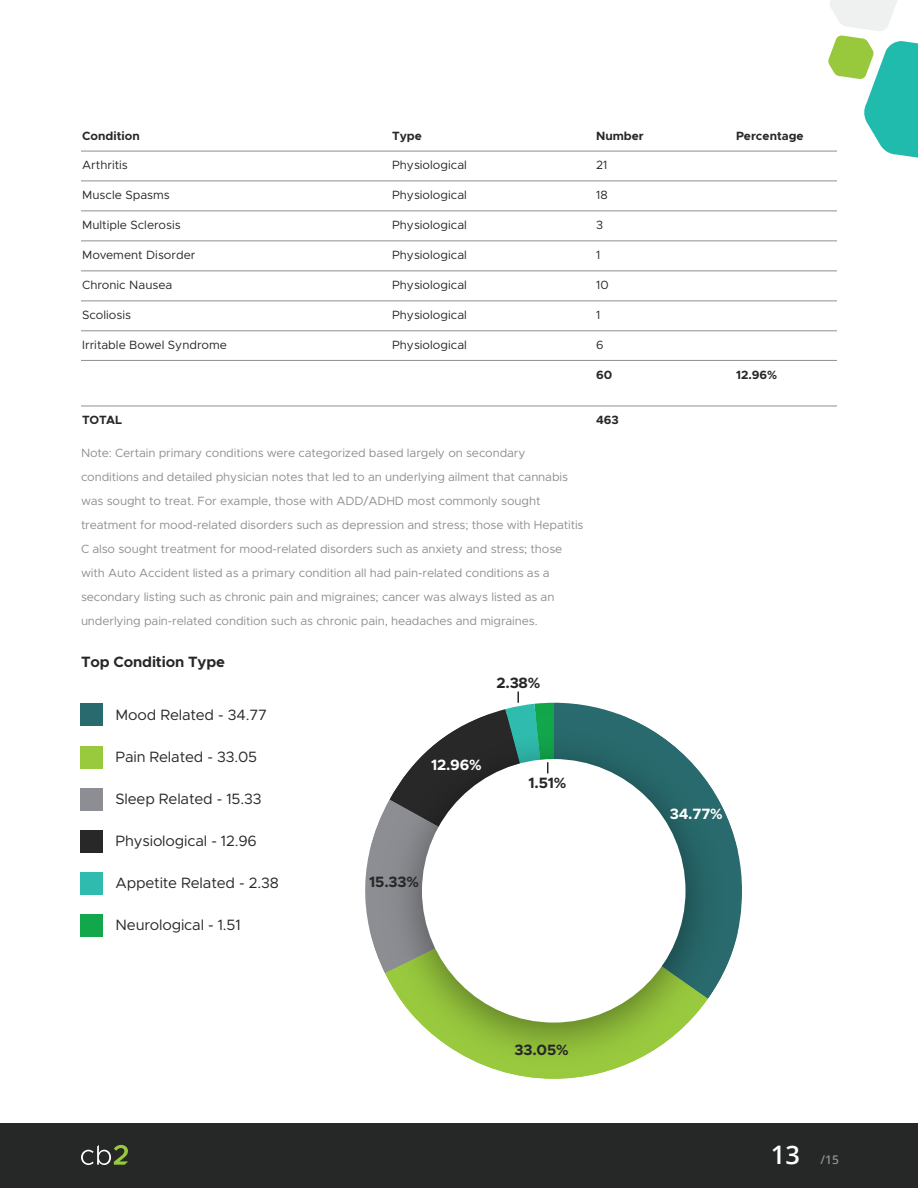
<style>
.page{position:relative;width:918px;height:1188px;background:#fff}
.page>*{position:absolute;margin:0;border:0;box-sizing:border-box;transform-origin:0 0}
.Legend_Text{font:15px "Metropolis";letter-spacing:-.01em;color:#262727}
.Pie_Chart_Text{font:700 15px "Metropolis";letter-spacing:-.01em;color:#262727}
.Subheader{font:700 15px "Metropolis";letter-spacing:-.01em;color:#262727}
.Pie_Chart_Text-2{font:700 15px "Metropolis";letter-spacing:-.01em;color:#fff}
.Footnotes{font:12px/24px "Metropolis";letter-spacing:-.01em;color:#8d8f94}
.Table_Text{font:12px "Metropolis";color:#262727}
.Table_Subheads{font:700 12px "Metropolis";color:#262727}
.Table_Text_Highlight{font:700 12px "Metropolis";color:#262727}
.t1{font:600 12px "Open Sans";color:#8d8f94}
.s1{font-size:25.5px;color:#fff}
</style>
<div class="page">
<div style="left:0;top:1123px;width:918px;height:65px;background:#262727"></div>
<svg style="left:81px;top:1145px;width:47px;height:20px"></svg>
<svg style="left:554px;top:703px;width:188px;height:232px"></svg>
<img style="left:385px;top:973px;width:323px;height:106px">
<img style="left:554px;top:715px;width:183px;height:284px">
<div style="left:422px;top:759px;width:264px;height:264px;background:#fff;border-radius:50%"></div>
<svg style="left:828px;top:0;width:90px;height:158px"></svg>
<hr style="left:81px;top:151px;width:756px;height:1px;background:#8d8f94">
<hr style="left:81px;top:406px;width:756px;height:1px;background:#8d8f94">
<hr style="left:81px;top:360px;width:756px;height:1px;background:#8d8f94">
<hr style="left:81px;top:300px;width:756px;height:1px;background:#8d8f94">
<hr style="left:81px;top:330px;width:756px;height:1px;background:#8d8f94">
<hr style="left:81px;top:181px;width:756px;height:1px;background:#8d8f94">
<div style="left:80px;top:703px;width:23px;height:22px;background:#286a6d"></div>
<div style="left:80px;top:746px;width:23px;height:23px;background:#99ca3d"></div>
<div style="left:80px;top:788px;width:23px;height:23px;background:#8c8e93"></div>
<div style="left:80px;top:830px;width:23px;height:23px;background:#292828"></div>
<div style="left:80px;top:872px;width:23px;height:23px;background:#2fbcae"></div>
<div style="left:80px;top:914px;width:23px;height:23px;background:#12a74a"></div>
<svg style="left:365px;top:692px;width:189px;height:281px"></svg>
<hr style="left:81px;top:270px;width:756px;height:1px;background:#8d8f94">
<hr style="left:81px;top:240px;width:756px;height:1px;background:#8d8f94">
<hr style="left:81px;top:210px;width:756px;height:1px;background:#8d8f94">
<p class="Table_Subheads" style="left:82px;top:128px;width:59px">Condition</p>
<p class="Table_Subheads" style="left:392px;top:128px;width:31px">Type</p>
<p class="Table_Subheads" style="left:596px;top:128px;width:49px">Number</p>
<p class="Table_Subheads" style="left:736px;top:128px;width:69px">Percentage</p>
<p class="Table_Text" style="left:82px;top:158px;width:47px">Arthritis</p>
<p class="Table_Text" style="left:392px;top:158px;width:76px">Physiological</p>
<p class="Table_Text" style="left:596px;top:158px;width:13px">21</p>
<p class="Table_Text" style="left:82px;top:188px;width:89px">Muscle Spasms</p>
<p class="Table_Text" style="left:392px;top:188px;width:76px">Physiological</p>
<p class="Table_Text" style="left:596px;top:188px;width:13px">18</p>
<p class="Table_Text" style="left:82px;top:218px;width:100px">Multiple Sclerosis</p>
<p class="Table_Text" style="left:392px;top:218px;width:76px">Physiological</p>
<p class="Table_Text" style="left:596px;top:218px;width:9px">3</p>
<p class="Table_Text" style="left:82px;top:248px;width:115px">Movement Disorder</p>
<p class="Table_Text" style="left:392px;top:248px;width:76px">Physiological</p>
<p class="Table_Text" style="left:596px;top:248px;width:6px">1</p>
<p class="Table_Text" style="left:82px;top:278px;width:92px">Chronic Nausea</p>
<p class="Table_Text" style="left:392px;top:278px;width:76px">Physiological</p>
<p class="Table_Text" style="left:596px;top:278px;width:14px">10</p>
<p class="Table_Text" style="left:82px;top:308px;width:50px">Scoliosis</p>
<p class="Table_Text" style="left:392px;top:308px;width:76px">Physiological</p>
<p class="Table_Text" style="left:596px;top:308px;width:6px">1</p>
<p class="Table_Text" style="left:82px;top:338px;width:146px">Irritable Bowel Syndrome</p>
<p class="Table_Text" style="left:392px;top:338px;width:76px">Physiological</p>
<p class="Table_Text" style="left:596px;top:338px;width:9px">6</p>
<p class="Table_Text_Highlight" style="left:596px;top:367px;width:18px">60</p>
<p class="Table_Subheads" style="left:82px;top:413px;width:42px">TOTAL</p>
<p class="Footnotes" style="left:81px;top:441px;width:504px">Note: Certain primary conditions were categorized based largely on secondary conditions and detailed physician notes that led to an underlying ailment that cannabis was sought to treat. For example, those with ADD/ADHD most commonly sought treatment for mood-related disorders such as depression and stress; those with Hepatitis C also sought treatment for mood-related disorders such as anxiety and stress; those with Auto Accident listed as a primary condition all had pain-related conditions as a secondary listing such as chronic pain and migraines; cancer was always listed as an underlying pain-related condition such as chronic pain, headaches and migraines.</p>
<p class="Subheader" style="left:81px;top:652px;width:146px">Top Condition Type</p>
<p class="Legend_Text" style="left:116px;top:706px;width:153px">Mood Related - 34.77</p>
<p class="Legend_Text" style="left:116px;top:748px;width:143px">Pain Related - 33.05</p>
<p class="Legend_Text" style="left:116px;top:790px;width:148px">Sleep Related - 15.33</p>
<p class="Legend_Text" style="left:116px;top:832px;width:143px">Physiological - 12.96</p>
<p class="Legend_Text" style="left:116px;top:874px;width:165px">Appetite Related - 2.38</p>
<p class="Legend_Text" style="left:116px;top:916px;width:127px">Neurological - 1.51</p>
<p class="Pie_Chart_Text" style="left:496px;top:673px;width:45px">2.38%</p>
<p class="Pie_Chart_Text-2" style="left:431px;top:756px;width:52px">12.96%</p>
<p class="Pie_Chart_Text" style="left:528px;top:774px;width:40px">1.51%</p>
<p class="Pie_Chart_Text" style="left:369px;top:873px;width:51px">15.33%</p>
<p class="Table_Subheads" style="left:596px;top:413px;width:24px">463</p>
<p class="Pie_Chart_Text" style="left:514px;top:1041px;width:56px">33.05%</p>
<p class="Table_Text_Highlight" style="left:736px;top:367px;width:43px">12.96%</p>
<p class="Pie_Chart_Text-2" style="left:670px;top:804px;width:55px">34.77%</p>
<p class="t1" style="left:771px;top:1151px;width:70px"><span class="s1">13</span> /15</p>
</div>
